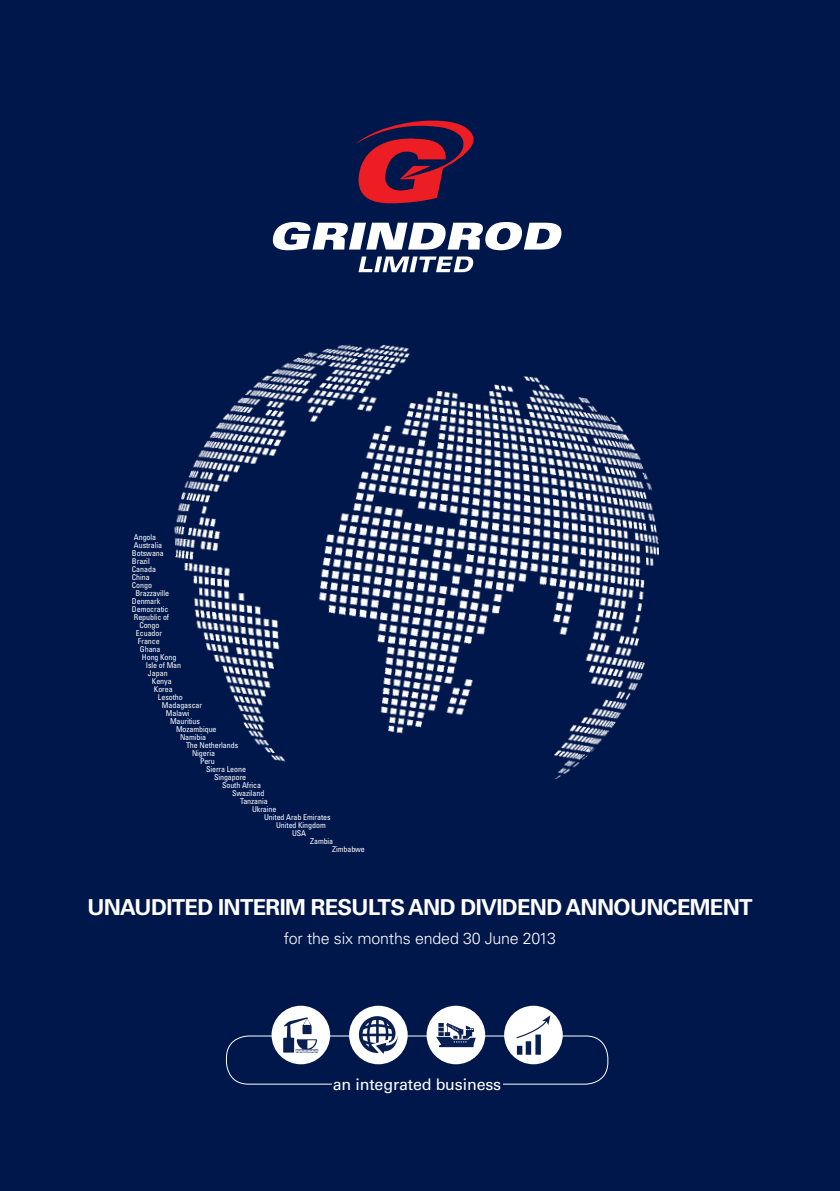
<style>
.page{position:relative;width:840px;height:1191px;background:#fff}
.page>*{position:absolute;margin:0;border:0;box-sizing:border-box;transform-origin:0 0}
.t1{font:700 22px "Univers LT Std";letter-spacing:-.03em;color:#fff}
.t2{font:300 16px "Univers LT Std";letter-spacing:-.01em;color:#fff}
.t3{font:16px "Univers LT Std";letter-spacing:-.01em;color:#fff}
.t4{font:condensed 8px "Univers LT Std";letter-spacing:-.01em;color:#fff}
</style>
<div class="page">
<div style="left:0;top:0;width:839px;height:1191px;background:#00174b"></div>
<div style="left:271px;top:1005px;width:59px;height:59px;background:#fff;border-radius:50%"></div>
<div style="left:349px;top:1005px;width:58px;height:59px;background:#fff;border-radius:50%"></div>
<div style="left:426px;top:1005px;width:59px;height:59px;background:#fff;border-radius:50%"></div>
<div style="left:504px;top:1005px;width:58px;height:59px;background:#fff;border-radius:50%"></div>
<div style="left:226px;top:1035px;width:382px;height:49px;border:1px solid #fff;border-radius:22px"></div>
<svg style="left:283px;top:1017px;width:35px;height:36px"></svg>
<svg style="left:358px;top:1016px;width:39px;height:37px"></svg>
<svg style="left:436px;top:1023px;width:39px;height:24px"></svg>
<div style="left:516px;top:1045px;width:6px;height:9px;background:#0a1f51"></div>
<div style="left:525px;top:1041px;width:6px;height:13px;background:#0a1f51"></div>
<div style="left:535px;top:1034px;width:5px;height:20px;background:#0a1f51"></div>
<svg style="left:515px;top:1015px;width:35px;height:24px"></svg>
<div style="left:332px;top:1074px;width:170px;height:19px;background:#00174b"></div>
<img style="left:174px;top:344px;width:485px;height:435px">
<svg style="left:356px;top:120px;width:118px;height:84px"></svg>
<svg style="left:358px;top:256px;width:115px;height:16px"></svg>
<svg style="left:272px;top:222px;width:289px;height:28px"></svg>
<p class="t4" style="left:134px;top:532px;width:24px">Angola</p>
<p class="t4" style="left:134px;top:540px;width:30px">Australia</p>
<p class="t4" style="left:132px;top:548px;width:33px">Botswana</p>
<p class="t4" style="left:132px;top:556px;width:19px">Brazil</p>
<p class="t4" style="left:132px;top:564px;width:26px">Canada</p>
<p class="t4" style="left:132px;top:572px;width:19px">China</p>
<p class="t4" style="left:132px;top:580px;width:22px">Congo</p>
<p class="t4" style="left:135px;top:588px;width:35px">Brazzaville</p>
<p class="t4" style="left:132px;top:596px;width:30px">Denmark</p>
<p class="t4" style="left:132px;top:604px;width:38px">Democratic</p>
<p class="t4" style="left:134px;top:612px;width:37px">Republic of</p>
<p class="t4" style="left:139px;top:620px;width:22px">Congo</p>
<p class="t4" style="left:136px;top:628px;width:28px">Ecuador</p>
<p class="t4" style="left:138px;top:636px;width:23px">France</p>
<p class="t4" style="left:140px;top:644px;width:22px">Ghana</p>
<p class="t4" style="left:142px;top:652px;width:36px">Hong Kong</p>
<p class="t4" style="left:146px;top:660px;width:37px">Isle of Man</p>
<p class="t4" style="left:148px;top:668px;width:21px">Japan</p>
<p class="t4" style="left:152px;top:676px;width:21px">Kenya</p>
<p class="t4" style="left:154px;top:684px;width:20px">Korea</p>
<p class="t4" style="left:158px;top:692px;width:26px">Lesotho</p>
<p class="t4" style="left:162px;top:700px;width:42px">Madagascar</p>
<p class="t4" style="left:166px;top:708px;width:25px">Malawi</p>
<p class="t4" style="left:170px;top:716px;width:32px">Mauritius</p>
<p class="t4" style="left:176px;top:724px;width:42px">Mozambique</p>
<p class="t4" style="left:180px;top:732px;width:28px">Namibia</p>
<p class="t4" style="left:186px;top:740px;width:54px">The Netherlands</p>
<p class="t4" style="left:192px;top:748px;width:25px">Nigeria</p>
<p class="t4" style="left:200px;top:756px;width:16px">Peru</p>
<p class="t4" style="left:206px;top:764px;width:41px">Sierra Leone</p>
<p class="t4" style="left:214px;top:772px;width:34px">Singapore</p>
<p class="t4" style="left:222px;top:780px;width:41px">South Africa</p>
<p class="t4" style="left:232px;top:788px;width:34px">Swaziland</p>
<p class="t4" style="left:240px;top:796px;width:29px">Tanzania</p>
<p class="t4" style="left:252px;top:804px;width:26px">Ukraine</p>
<p class="t4" style="left:264px;top:812px;width:68px">United Arab Emirates</p>
<p class="t4" style="left:276px;top:820px;width:51px">United Kingdom</p>
<p class="t4" style="left:292px;top:828px;width:16px">USA</p>
<p class="t4" style="left:310px;top:836px;width:25px">Zambia</p>
<p class="t4" style="left:332px;top:844px;width:34px">Zimbabwe</p>
<h1 class="t1" style="left:87px;top:894px;width:666px">UNAUDITED INTERIM RESULTS AND DIVIDEND ANNOUNCEMENT</h1>
<h2 class="t2" style="left:284px;top:928px;width:273px">for the six months ended 30 June 2013</h2>
<h2 class="t3" style="left:333px;top:1074px;width:170px">an integrated business</h2>
</div>
